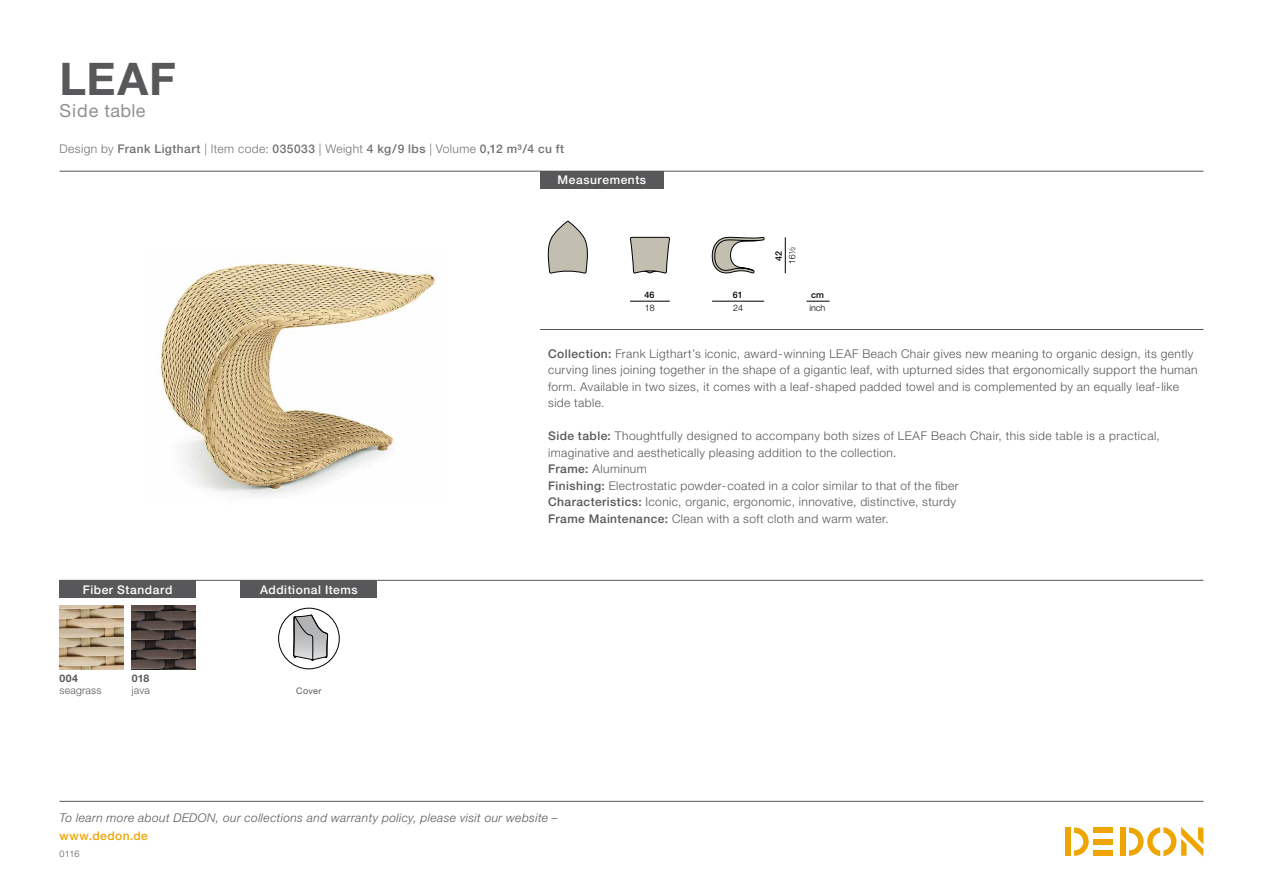
<style>
.page{position:relative;width:1263px;height:893px;background:#fff}
.page>*{position:absolute;margin:0;border:0;box-sizing:border-box;transform-origin:0 0}
.t1{font:700 45px "Helvetica Neue LT";color:#58585a}
.t2{font:18px "Helvetica Neue LT";letter-spacing:.02em;color:#928f8f}
.t3{font:300 12px/16.5px "Helvetica Neue LT";letter-spacing:.035em;color:#58585a}
.t4{font:italic 300 12px "Helvetica Neue LT";letter-spacing:.035em;color:#58585a}
.t5{font:500 12px "Helvetica Neue LT";letter-spacing:.04em;color:#727171}
.t6{font:500 12px "Helvetica Neue LT";letter-spacing:.045em;color:#fff}
.t7{font:500 12px "Helvetica Neue LT";letter-spacing:.035em;color:#eea500}
.t8{font:300 10.5px "Helvetica Neue LT";letter-spacing:.02em;color:#58585a}
.t9{font:700 10.5px "Helvetica Neue LT";letter-spacing:.025em;color:#58585a}
.t10{font:500 9px "Helvetica Neue LT";color:#010101}
.t11{font:300 9px "Helvetica Neue LT";color:#010101}
.t12{font:9px "Helvetica Neue LT";letter-spacing:.035em;color:#58585a}
.t13{font:300 9px "Helvetica Neue LT";color:#58585a}
.s1{font-weight:300}
.s2{font-weight:500}
</style>
<div class="page">
<div style="left:1120px;top:827px;width:5px;height:29px;background:#eea500"></div>
<div style="left:1094px;top:827px;width:19px;height:6px;background:#eea500"></div>
<div style="left:1094px;top:850px;width:19px;height:6px;background:#eea500"></div>
<div style="left:1094px;top:839px;width:19px;height:5px;background:#eea500"></div>
<svg style="left:1074px;top:827px;width:15px;height:29px"></svg>
<div style="left:1065px;top:827px;width:6px;height:29px;background:#eea500"></div>
<svg style="left:1129px;top:827px;width:74px;height:29px"></svg>
<hr style="left:60px;top:801px;width:1143px;height:1px;background:#565757">
<img style="left:60px;top:605px;width:63px;height:64px">
<img style="left:132px;top:605px;width:64px;height:64px">
<img style="left:160px;top:261px;width:275px;height:235px">
<hr style="left:60px;top:580px;width:1143px;height:1px;background:#565757">
<hr style="left:60px;top:171px;width:1143px;height:1px;background:#565757">
<hr style="left:540px;top:329px;width:663px;height:1px;background:#565757">
<div style="left:540px;top:171px;width:124px;height:17px;background:#58585a"></div>
<div style="left:60px;top:580px;width:136px;height:18px;background:#58585a"></div>
<div style="left:241px;top:580px;width:136px;height:18px;background:#58585a"></div>
<svg style="left:806px;top:301px;width:23px;height:1px"></svg>
<hr style="left:712px;top:301px;width:52px;height:1px;background:#010101">
<hr style="left:785px;top:237px;width:1px;height:36px;background:#010101">
<svg style="left:789px;top:247px;width:6px;height:16px"></svg>
<hr style="left:630px;top:301px;width:40px;height:1px;background:#010101">
<svg style="left:712px;top:237px;width:52px;height:36px"></svg>
<svg style="left:630px;top:237px;width:40px;height:37px"></svg>
<svg style="left:548px;top:221px;width:40px;height:53px"></svg>
<div style="left:278px;top:608px;width:61px;height:61px;border:1px solid #000;border-radius:50%"></div>
<svg style="left:293px;top:615px;width:35px;height:46px"></svg>
<h1 class="t1" style="left:60px;top:51px;width:118px">LEAF</h1>
<h2 class="t2" style="left:60px;top:100px;width:87px">Side table</h2>
<p class="t5" style="left:60px;top:142px;width:506px"><span class="s1">Design by</span> Frank Ligthart <span class="s1">| Item code:</span> 035033 <span class="s1">| Weight</span> 4 kg/9 lbs <span class="s1">| Volume</span> 0,12 m³/4 cu ft</p>
<p class="t6" style="left:558px;top:173px;width:90px">Measurements</p>
<p class="t10" style="left:644px;top:289px;width:12px">46</p>
<p class="t11" style="left:645px;top:302px;width:12px">18</p>
<p class="t10" style="left:733px;top:289px;width:12px">61</p>
<p class="t11" style="left:733px;top:302px;width:12px">24</p>
<p class="t10" style="left:773px;top:261px;width:12px;rotate:-90deg">42</p>
<p class="t10" style="left:811px;top:289px;width:14px">cm</p>
<p class="t11" style="left:809px;top:302px;width:18px">inch</p>
<p class="t6" style="left:83px;top:582px;width:91px">Fiber Standard</p>
<p class="t9" style="left:60px;top:671px;width:20px">004</p>
<p class="t8" style="left:60px;top:684px;width:44px">seagrass</p>
<p class="t9" style="left:132px;top:671px;width:19px">018</p>
<p class="t8" style="left:132px;top:684px;width:20px">java</p>
<p class="t6" style="left:260px;top:582px;width:99px">Additional Items</p>
<p class="t12" style="left:296px;top:685px;width:27px">Cover</p>
<p class="t3" style="left:548px;top:345px;width:651px"><span class="s2">Collection:</span> Frank Ligthart’s iconic, award-winning LEAF Beach Chair gives new meaning to organic design, its gently curving lines joining together in the shape of a gigantic leaf, with upturned sides that ergonomically support the human form. Available in two sizes, it comes with a leaf-shaped padded towel and is complemented by an equally leaf-like side table.</p>
<p class="t3" style="left:548px;top:427px;width:613px"><span class="s2">Side table:</span> Thoughtfully designed to accompany both sizes of LEAF Beach Chair, this side table is a practical, imaginative and aesthetically pleasing addition to the collection.<br><span class="s2">Frame:</span> Aluminum<br><span class="s2">Finishing:</span> Electrostatic powder-coated in a color similar to that of the fiber<br><span class="s2">Characteristics:</span> Iconic, organic, ergonomic, innovative, distinctive, sturdy<br><span class="s2">Frame Maintenance:</span> Clean with a soft cloth and warm water.</p>
<p class="t4" style="left:60px;top:811px;width:500px">To learn more about DEDON, our collections and warranty policy, please visit our website –</p>
<p class="t7" style="left:60px;top:829px;width:90px">www.dedon.de</p>
<p class="t13" style="left:60px;top:848px;width:21px">0116</p>
</div>
